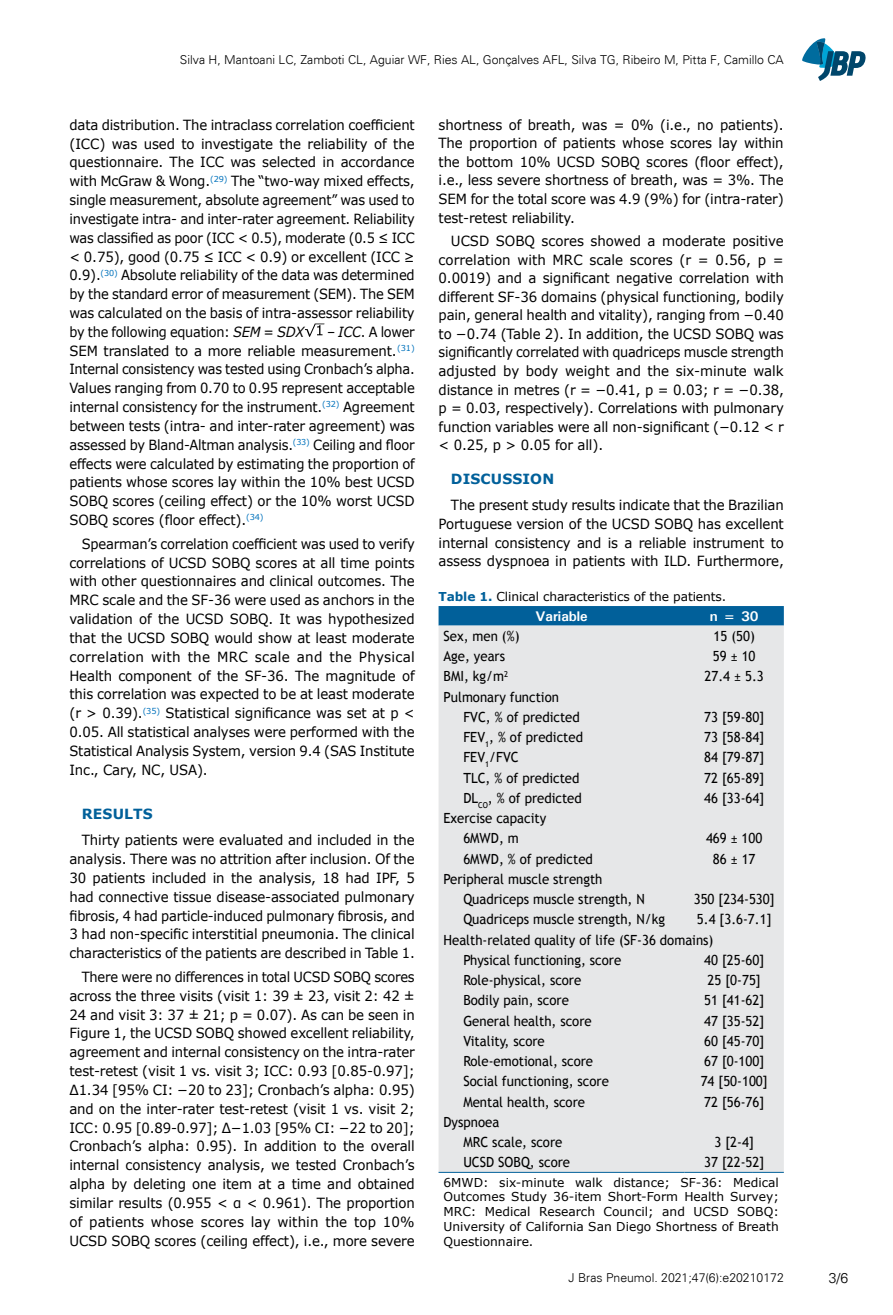
<style>
.page{position:relative;width:893px;height:1315px;background:#fff}
.page>*{position:absolute;margin:0;border:0;box-sizing:border-box;transform-origin:0 0}
.Corpo_EN{font:14px/18.6px "Verdana";letter-spacing:-.01em;color:#000;text-align:justify;scale:.95 1}
.Corpo_EN-2{font:14px/18.9px "Verdana";letter-spacing:-.01em;color:#000;text-align:justify;scale:.93 1}
.Tabela___textos{font:14px "Trebuchet MS";color:#000;scale:.94 1}
.Corpo_EN-3{font:14px/18.9px "Verdana";letter-spacing:-.01em;color:#000;text-align:justify;scale:.94 1}
.Corpo_EN-4{font:14px/18.9px "Verdana";letter-spacing:-.01em;color:#000;text-align:justify;scale:.92 1}
.Sub_1{font:700 14px "Verdana";letter-spacing:.01em;color:#01609a}
.Tabela___nomes_campo{font:700 14px "Univers";color:#fff}
.t1{font:300 14px "Univers";color:#000}
.Tabela___notas{font:12.25px/14.7px "Verdana";color:#000;text-align:justify}
.t2{font:300 12.25px "Univers";color:#000}
.Legendas{font:12.25px "Verdana";letter-spacing:-.01em;color:#000}
.s1{font-style:italic}
.s2{font-weight:700;color:#01609a}
</style>
<div class="page">
<svg style="left:802px;top:38px;width:64px;height:43px"></svg>
<svg style="left:305px;top:323px;width:19px;height:14px"></svg>
<div style="left:439px;top:606px;width:345px;height:19px;background:#01609a"></div>
<div style="left:439px;top:625px;width:345px;height:547px;background:#e6e7e8"></div>
<hr style="left:439px;top:1172px;width:246px;height:1px;background:#01609a">
<hr style="left:685px;top:1172px;width:68px;height:1px;background:#01609a">
<hr style="left:753px;top:1172px;width:31px;height:1px;background:#01609a">
<p class="t2" style="left:180px;top:52px;width:605px">Silva H, Mantoani LC, Zamboti CL, Aguiar WF, Ries AL, Gonçalves AFL, Silva TG, Ribeiro M, Pitta F, Camillo CA</p>
<p class="Corpo_EN-3" style="left:69px;top:115px;width:369px">data distribution. The intraclass correlation coefficient (ICC) was used to investigate the reliability of the questionnaire. The ICC was selected in accordance with McGraw &amp; Wong.<sup>(29)</sup> The “two-way mixed effects, single measurement, absolute agreement” was used to investigate intra- and inter-rater agreement. Reliability was classified as poor (ICC &lt; 0.5), moderate (0.5 ≤ ICC &lt; 0.75), good (0.75 ≤ ICC &lt; 0.9) or excellent (ICC ≥ 0.9).<sup>(30)</sup> Absolute reliability of the data was determined by the standard error of measurement (SEM). The SEM was calculated on the basis of intra-assessor reliability by the following equation: <span class="s1">SEM</span> = <span class="s1">SDX</span></p>
<p class="Corpo_EN-4" style="left:69px;top:322px;width:377px;text-indent:258px">– <span class="s1">ICC</span>. A lower SEM translated to a more reliable measurement.<sup>(31)<br></sup>Internal consistency was tested using Cronbach’s alpha.<br>Values ranging from 0.70 to 0.95 represent acceptable internal consistency for the instrument.<sup>(32)</sup> Agreement between tests (intra- and inter-rater agreement) was assessed by Bland-Altman analysis.<sup>(33)</sup> Ceiling and floor effects were calculated by estimating the proportion of patients whose scores lay within the 10% best UCSD SOBQ scores (ceiling effect) or the 10% worst UCSD SOBQ scores (floor effect).<sup>(34)</sup></p>
<p class="Corpo_EN-2" style="left:69px;top:534px;width:373px;text-indent:12px">Spearman’s correlation coefficient was used to verify correlations of UCSD SOBQ scores at all time points with other questionnaires and clinical outcomes. The MRC scale and the SF-36 were used as anchors in the validation of the UCSD SOBQ. It was hypothesized that the UCSD SOBQ would show at least moderate correlation with the MRC scale and the Physical Health component of the SF-36. The magnitude of this correlation was expected to be at least moderate (r &gt; 0.39).<sup>(35)</sup> Statistical significance was set at p &lt; 0.05. All statistical analyses were performed with the Statistical Analysis System, version 9.4 (SAS Institute Inc., Cary, NC, USA).</p>
<p class="Sub_1" style="left:82px;top:805px;width:73px">RESULTS</p>
<p class="Corpo_EN" style="left:69px;top:831px;width:365px;text-indent:12px">Thirty patients were evaluated and included in the analysis. There was no attrition after inclusion. Of the 30 patients included in the analysis, 18 had IPF, 5 had connective tissue disease-associated pulmonary fibrosis, 4 had particle-induced pulmonary fibrosis, and 3 had non-specific interstitial pneumonia. The clinical characteristics of the patients are described in Table 1.</p>
<p class="Corpo_EN-2" style="left:69px;top:967px;width:373px;text-indent:12px">There were no differences in total UCSD SOBQ scores across the three visits (visit 1: 39 ± 23, visit 2: 42 ± 24 and visit 3: 37 ± 21; p = 0.07). As can be seen in Figure 1, the UCSD SOBQ showed excellent reliability, agreement and internal consistency on the intra-rater test-retest (visit 1 vs. visit 3; ICC: 0.93 [0.85-0.97]; Δ1.34 [95% CI: −20 to 23]; Cronbach’s alpha: 0.95) and on the inter-rater test-retest (visit 1 vs. visit 2; ICC: 0.95 [0.89-0.97]; Δ−1.03 [95% CI: −22 to 20]; Cronbach’s alpha: 0.95). In addition to the overall internal consistency analysis, we tested Cronbach’s alpha by deleting one item at a time and obtained similar results (0.955 &lt; α &lt; 0.961). The proportion of patients whose scores lay within the top 10% UCSD SOBQ scores (ceiling effect), i.e., more severe</p>
<p class="Corpo_EN" style="left:439px;top:116px;width:365px">shortness of breath, was = 0% (i.e., no patients).<br>The proportion of patients whose scores lay within the bottom 10% UCSD SOBQ scores (floor effect), i.e., less severe shortness of breath, was = 3%. The SEM for the total score was 4.9 (9%) for (intra-rater) test-retest reliability.</p>
<p class="Corpo_EN" style="left:439px;top:232px;width:365px;text-indent:12px">UCSD SOBQ scores showed a moderate positive correlation with MRC scale scores (r = 0.56, p = 0.0019) and a significant negative correlation with different SF-36 domains (physical functioning, bodily pain, general health and vitality), ranging from −0.40 to −0.74 (Table 2). In addition, the UCSD SOBQ was significantly correlated with quadriceps muscle strength adjusted by body weight and the six-minute walk distance in metres (r = −0.41, p = 0.03; r = −0.38, p = 0.03, respectively). Correlations with pulmonary function variables were all non-significant (−0.12 &lt; r &lt; 0.25, p &gt; 0.05 for all).</p>
<p class="Sub_1" style="left:451px;top:470px;width:105px">DISCUSSION</p>
<p class="Corpo_EN" style="left:439px;top:496px;width:365px;text-indent:12px">The present study results indicate that the Brazilian Portuguese version of the UCSD SOBQ has excellent internal consistency and is a reliable instrument to assess dyspnoea in patients with ILD. Furthermore,</p>
<p class="Legendas" style="left:439px;top:589px;width:289px"><span class="s2">Table 1.</span> Clinical characteristics of the patients.</p>
<p class="Tabela___nomes_campo" style="left:535px;top:607px;width:54px">Variable</p>
<p class="Tabela___nomes_campo" style="left:710px;top:607px;width:50px">n = 30</p>
<p class="Tabela___textos" style="left:443px;top:627px;width:82px">Sex, men (%)</p>
<p class="Tabela___textos" style="left:713px;top:627px;width:46px">15 (50)</p>
<p class="Tabela___textos" style="left:443px;top:648px;width:67px">Age, years</p>
<p class="Tabela___textos" style="left:713px;top:648px;width:47px">59 ± 10</p>
<p class="Tabela___textos" style="left:443px;top:668px;width:70px">BMI, kg/m<sup>2</sup></p>
<p class="Tabela___textos" style="left:705px;top:668px;width:64px">27.4 ± 5.3</p>
<p class="Tabela___textos" style="left:443px;top:688px;width:124px">Pulmonary function</p>
<p class="Tabela___textos" style="left:463px;top:708px;width:125px">FVC, % of predicted</p>
<p class="Tabela___textos" style="left:704px;top:708px;width:65px">73 [59-80]</p>
<p class="Tabela___textos" style="left:463px;top:729px;width:129px">FEV<sub>1</sub>, % of predicted</p>
<p class="Tabela___textos" style="left:704px;top:729px;width:65px">73 [58-84]</p>
<p class="Tabela___textos" style="left:463px;top:749px;width:60px">FEV<sub>1</sub>/FVC</p>
<p class="Tabela___textos" style="left:704px;top:749px;width:65px">84 [79-87]</p>
<p class="Tabela___textos" style="left:463px;top:769px;width:125px">TLC, % of predicted</p>
<p class="Tabela___textos" style="left:704px;top:769px;width:65px">72 [65-89]</p>
<p class="Tabela___textos" style="left:463px;top:789px;width:128px">DL<sub>CO</sub>, % of predicted</p>
<p class="Tabela___textos" style="left:704px;top:789px;width:65px">46 [33-64]</p>
<p class="Tabela___textos" style="left:443px;top:810px;width:111px">Exercise capacity</p>
<p class="Tabela___textos" style="left:463px;top:830px;width:60px">6MWD, m</p>
<p class="Tabela___textos" style="left:706px;top:830px;width:62px">469 ± 100</p>
<p class="Tabela___textos" style="left:463px;top:850px;width:139px">6MWD, % of predicted</p>
<p class="Tabela___textos" style="left:713px;top:850px;width:47px">86 ± 17</p>
<p class="Tabela___textos" style="left:443px;top:870px;width:171px">Peripheral muscle strength</p>
<p class="Tabela___textos" style="left:463px;top:891px;width:195px">Quadriceps muscle strength, N</p>
<p class="Tabela___textos" style="left:694px;top:891px;width:88px">350 [234-530]</p>
<p class="Tabela___textos" style="left:463px;top:911px;width:216px">Quadriceps muscle strength, N/kg</p>
<p class="Tabela___textos" style="left:697px;top:911px;width:81px">5.4 [3.6-7.1]</p>
<p class="Tabela___textos" style="left:443px;top:931px;width:289px">Health-related quality of life (SF-36 domains)</p>
<p class="Tabela___textos" style="left:463px;top:951px;width:169px">Physical functioning, score</p>
<p class="Tabela___textos" style="left:704px;top:951px;width:65px">40 [25-60]</p>
<p class="Tabela___textos" style="left:463px;top:972px;width:127px">Role-physical, score</p>
<p class="Tabela___textos" style="left:708px;top:972px;width:58px">25 [0-75]</p>
<p class="Tabela___textos" style="left:463px;top:992px;width:114px">Bodily pain, score</p>
<p class="Tabela___textos" style="left:704px;top:992px;width:65px">51 [41-62]</p>
<p class="Tabela___textos" style="left:463px;top:1012px;width:138px">General health, score</p>
<p class="Tabela___textos" style="left:704px;top:1012px;width:65px">47 [35-52]</p>
<p class="Tabela___textos" style="left:463px;top:1032px;width:88px">Vitality, score</p>
<p class="Tabela___textos" style="left:704px;top:1032px;width:65px">60 [45-70]</p>
<p class="Tabela___textos" style="left:463px;top:1053px;width:140px">Role-emotional, score</p>
<p class="Tabela___textos" style="left:704px;top:1053px;width:65px">67 [0-100]</p>
<p class="Tabela___textos" style="left:463px;top:1073px;width:156px">Social functioning, score</p>
<p class="Tabela___textos" style="left:701px;top:1073px;width:73px">74 [50-100]</p>
<p class="Tabela___textos" style="left:463px;top:1093px;width:131px">Mental health, score</p>
<p class="Tabela___textos" style="left:704px;top:1093px;width:65px">72 [56-76]</p>
<p class="Tabela___textos" style="left:443px;top:1113px;width:61px">Dyspnoea</p>
<p class="Tabela___textos" style="left:463px;top:1134px;width:107px">MRC scale, score</p>
<p class="Tabela___textos" style="left:715px;top:1134px;width:43px">3 [2-4]</p>
<p class="Tabela___textos" style="left:463px;top:1154px;width:115px">UCSD SOBQ, score</p>
<p class="Tabela___textos" style="left:704px;top:1154px;width:65px">37 [22-52]</p>
<p class="Tabela___notas" style="left:443px;top:1175px;width:337px">6MWD: six-minute walk distance; SF-36: Medical Outcomes Study 36-item Short-Form Health Survey; MRC: Medical Research Council; and UCSD SOBQ:<br>University of California San Diego Shortness of Breath Questionnaire.</p>
<p class="t2" style="left:569px;top:1270px;width:217px">J Bras Pneumol. 2021;47(6):e20210172</p>
<p class="t1" style="left:829px;top:1269px;width:21px">3/6</p>
</div>
